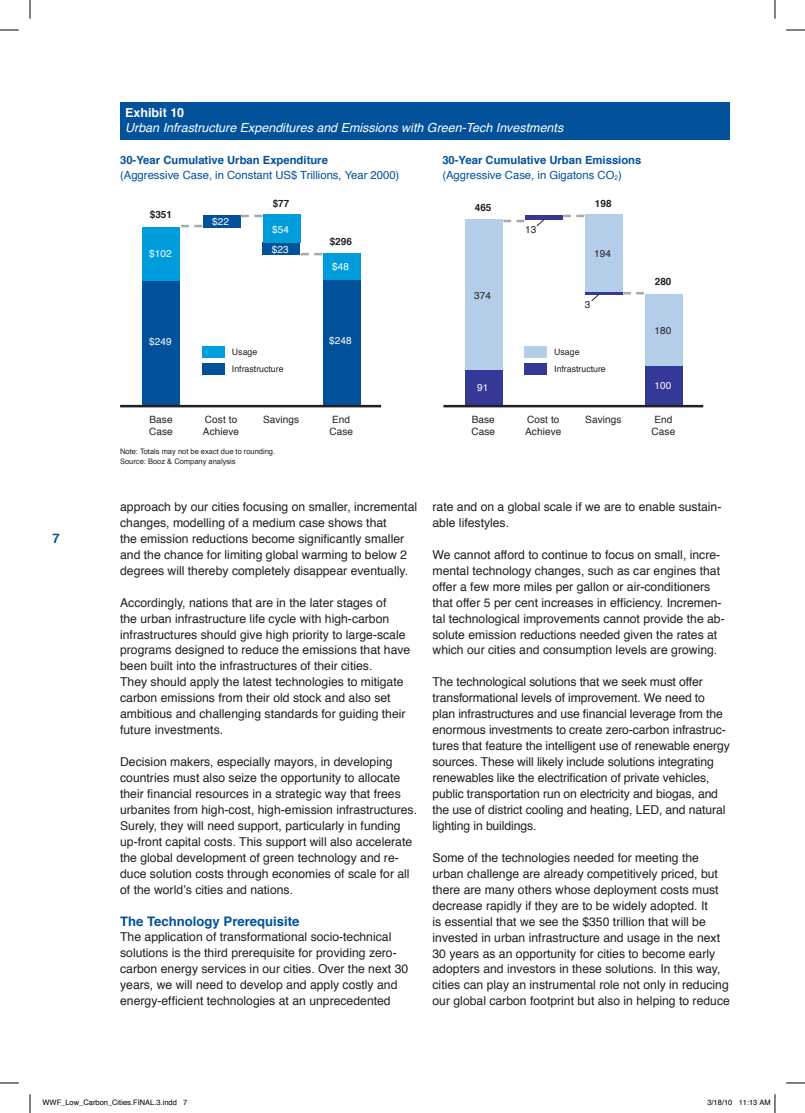
<style>
.page{position:relative;width:805px;height:1113px;background:#fff}
.page>*{position:absolute;margin:0;border:0;box-sizing:border-box;transform-origin:0 0}
._04_Subhead{font:700 13.12px "Helvetica";color:#01529b}
._06_Exhibit_titles{font:italic 12.5px "Helvetica";color:#fff}
._06_Exhibit_Number{font:700 12.5px "Helvetica";color:#fff}
._03_Text{font:12.25px/16px "Helvetica";color:#231f20}
._06_Exhibit_head_2nd{font:11.25px "Helvetica";color:#01529b}
._06_Exhibit_heads{font:700 11.25px "Helvetica";color:#01529b}
._06_Exhibit_text{font:10px/12.5px "Helvetica";letter-spacing:.01em;color:#231f20}
._06_Exhibit_text-2{font:10px "Helvetica";letter-spacing:.01em;color:#fff}
._06_Exhibit_text_bol{font:700 10px "Helvetica";color:#231f20}
._06_Exhibit_key{font:8.75px "Helvetica";color:#231f20}
._06_Exhibit_source{font:7.5px/10px "Helvetica";color:#231f20}
.t1{font:7.5px "Helvetica";color:#000}
</style>
<div class="page">
<div style="left:202px;top:363px;width:23px;height:11px;background:#01529b"></div>
<div style="left:202px;top:346px;width:23px;height:11px;background:#009ddc"></div>
<div style="left:143px;top:276px;width:37px;height:129px;background:#01529b"></div>
<div style="left:203px;top:215px;width:37px;height:12px;background:#01529b"></div>
<div style="left:262px;top:242px;width:38px;height:13px;background:#01529b"></div>
<div style="left:323px;top:274px;width:37px;height:131px;background:#01529b"></div>
<hr style="left:120px;top:405px;width:261px;height:2px;background:#231f20">
<div style="left:143px;top:227px;width:37px;height:53px;background:#009ddc"></div>
<div style="left:263px;top:215px;width:37px;height:28px;background:#009ddc"></div>
<div style="left:323px;top:253px;width:37px;height:26px;background:#009ddc"></div>
<svg style="left:181px;top:225px;width:21px;height:2px"></svg>
<svg style="left:240px;top:215px;width:22px;height:2px"></svg>
<svg style="left:300px;top:253px;width:22px;height:2px"></svg>
<div style="left:524px;top:363px;width:23px;height:11px;background:#343896"></div>
<div style="left:524px;top:346px;width:23px;height:11px;background:#b4ceea"></div>
<div style="left:464px;top:369px;width:38px;height:36px;background:#343896"></div>
<hr style="left:524px;top:215px;width:38px;height:4px;background:#343896">
<hr style="left:584px;top:292px;width:38px;height:2px;background:#343896">
<div style="left:644px;top:365px;width:38px;height:40px;background:#343896"></div>
<hr style="left:443px;top:405px;width:260px;height:2px;background:#231f20">
<div style="left:464px;top:220px;width:38px;height:150px;background:#b4ceea"></div>
<div style="left:584px;top:214px;width:38px;height:78px;background:#b4ceea"></div>
<div style="left:644px;top:294px;width:38px;height:72px;background:#b4ceea"></div>
<svg style="left:503px;top:220px;width:21px;height:2px"></svg>
<svg style="left:562px;top:215px;width:22px;height:2px"></svg>
<svg style="left:623px;top:292px;width:20px;height:2px"></svg>
<svg style="left:536px;top:219px;width:8px;height:7px"></svg>
<svg style="left:591px;top:294px;width:7px;height:7px"></svg>
<div style="left:120px;top:102px;width:609px;height:38px;background:#01529b"></div>
<svg style="left:0;top:29px;width:19px;height:2px"></svg>
<svg style="left:786px;top:29px;width:18px;height:2px"></svg>
<svg style="left:0;top:1082px;width:19px;height:1px"></svg>
<svg style="left:786px;top:1082px;width:18px;height:1px"></svg>
<svg style="left:29px;top:0;width:2px;height:19px"></svg>
<svg style="left:29px;top:1094px;width:2px;height:18px"></svg>
<svg style="left:774px;top:0;width:1px;height:19px"></svg>
<svg style="left:774px;top:1094px;width:1px;height:18px"></svg>
<p class="_06_Exhibit_Number" style="left:125px;top:102px;width:61px">Exhibit 10</p>
<p class="_06_Exhibit_titles" style="left:125px;top:118px;width:439px">Urban Infrastructure Expenditures and Emissions with Green-Tech Investments</p>
<p class="_04_Subhead" style="left:52px;top:527px;width:9px">7</p>
<p class="_06_Exhibit_heads" style="left:120px;top:151px;width:209px">30-Year Cumulative Urban Expenditure</p>
<p class="_06_Exhibit_head_2nd" style="left:120px;top:166px;width:280px">(Aggressive Case, in Constant US$ Trillions, Year 2000)</p>
<p class="_06_Exhibit_text_bol" style="left:150px;top:206px;width:24px">$351</p>
<p class="_06_Exhibit_text-2" style="left:149px;top:246px;width:24px">$102</p>
<p class="_06_Exhibit_text-2" style="left:149px;top:333px;width:24px">$249</p>
<p class="_06_Exhibit_text-2" style="left:212px;top:213px;width:18px">$22</p>
<p class="_06_Exhibit_text_bol" style="left:272px;top:195px;width:18px">$77</p>
<p class="_06_Exhibit_text-2" style="left:272px;top:221px;width:18px">$54</p>
<p class="_06_Exhibit_text-2" style="left:272px;top:241px;width:18px">$23</p>
<p class="_06_Exhibit_key" style="left:232px;top:345px;width:27px">Usage</p>
<p class="_06_Exhibit_key" style="left:232px;top:362px;width:53px">Infrastructure</p>
<p class="_06_Exhibit_text_bol" style="left:329px;top:233px;width:24px">$296</p>
<p class="_06_Exhibit_text-2" style="left:332px;top:258px;width:18px">$48</p>
<p class="_06_Exhibit_text-2" style="left:329px;top:332px;width:24px">$248</p>
<p class="_06_Exhibit_text" style="left:149px;top:413px;width:25px">Base<br>Case</p>
<p class="_06_Exhibit_text" style="left:203px;top:413px;width:38px">Cost to<br>Achieve</p>
<p class="_06_Exhibit_text" style="left:263px;top:413px;width:38px">Savings</p>
<p class="_06_Exhibit_text" style="left:329px;top:413px;width:25px">End<br>Case</p>
<p class="_06_Exhibit_source" style="left:120px;top:447px;width:156px">Note: Totals may not be exact due to rounding.<br>Source: Booz &amp; Company analysis</p>
<p class="_03_Text" style="left:120px;top:499px;width:298px">approach by our cities focusing on smaller, incremental changes, modelling of a medium case shows that<br>the emission reductions become significantly smaller and the chance for limiting global warming to below 2 degrees will thereby completely disappear eventually.</p>
<p class="_03_Text" style="left:120px;top:594px;width:291px">Accordingly, nations that are in the later stages of<br>the urban infrastructure life cycle with high-carbon infrastructures should give high priority to large-scale programs designed to reduce the emissions that have been built into the infrastructures of their cities.<br>They should apply the latest technologies to mitigate carbon emissions from their old stock and also set ambitious and challenging standards for guiding their future investments.</p>
<p class="_03_Text" style="left:120px;top:754px;width:298px">Decision makers, especially mayors, in developing countries must also seize the opportunity to allocate their financial resources in a strategic way that frees urbanites from high-cost, high-emission infrastructures.<br>Surely, they will need support, particularly in funding up-front capital costs. This support will also accelerate the global development of green technology and re&shy;duce solution costs through economies of scale for all of the world’s cities and nations.</p>
<p class="_04_Subhead" style="left:120px;top:910px;width:181px">The Technology Prerequisite</p>
<p class="_03_Text" style="left:120px;top:929px;width:289px">The application of transformational socio-technical solutions is the third prerequisite for providing zero&shy;carbon energy services in our cities. Over the next 30 years, we will need to develop and apply costly and energy-efficient technologies at an unprecedented</p>
<p class="_06_Exhibit_heads" style="left:442px;top:151px;width:200px">30-Year Cumulative Urban Emissions</p>
<p class="_06_Exhibit_head_2nd" style="left:442px;top:166px;width:181px">(Aggressive Case, in Gigatons CO<sub>2</sub>)</p>
<p class="_06_Exhibit_text_bol" style="left:474px;top:199px;width:18px">465</p>
<p class="_06_Exhibit_text_bol" style="left:594px;top:195px;width:18px">198</p>
<p class="_06_Exhibit_text" style="left:474px;top:289px;width:18px">374</p>
<p class="_06_Exhibit_text" style="left:525px;top:224px;width:13px">13</p>
<p class="_06_Exhibit_text" style="left:594px;top:247px;width:18px">194</p>
<p class="_06_Exhibit_text" style="left:584px;top:299px;width:7px">3</p>
<p class="_06_Exhibit_key" style="left:554px;top:345px;width:27px">Usage</p>
<p class="_06_Exhibit_key" style="left:554px;top:362px;width:53px">Infrastructure</p>
<p class="_06_Exhibit_text_bol" style="left:654px;top:273px;width:18px">280</p>
<p class="_06_Exhibit_text" style="left:654px;top:324px;width:18px">180</p>
<p class="_06_Exhibit_text-2" style="left:476px;top:380px;width:13px">91</p>
<p class="_06_Exhibit_text-2" style="left:654px;top:378px;width:18px">100</p>
<p class="_06_Exhibit_text" style="left:471px;top:413px;width:25px">Base<br>Case</p>
<p class="_06_Exhibit_text" style="left:525px;top:413px;width:38px">Cost to<br>Achieve</p>
<p class="_06_Exhibit_text" style="left:585px;top:413px;width:38px">Savings</p>
<p class="_06_Exhibit_text" style="left:651px;top:413px;width:25px">End<br>Case</p>
<p class="_03_Text" style="left:432px;top:499px;width:290px">rate and on a global scale if we are to enable sustain&shy;able lifestyles.</p>
<p class="_03_Text" style="left:432px;top:547px;width:293px">We cannot afford to continue to focus on small, incre&shy;mental technology changes, such as car engines that offer a few more miles per gallon or air-conditioners that offer 5 per cent increases in efficiency. Incremen&shy;tal technological improvements cannot provide the ab&shy;solute emission reductions needed given the rates at which our cities and consumption levels are growing.</p>
<p class="_03_Text" style="left:432px;top:674px;width:299px">The technological solutions that we seek must offer transformational levels of improvement. We need to plan infrastructures and use financial leverage from the enormous investments to create zero-carbon infrastruc&shy;tures that feature the intelligent use of renewable energy sources. These will likely include solutions integrating renewables like the electrification of private vehicles, public transportation run on electricity and biogas, and the use of district cooling and heating, LED, and natural lighting in buildings.</p>
<p class="_03_Text" style="left:432px;top:849px;width:299px">Some of the technologies needed for meeting the urban challenge are already competitively priced, but there are many others whose deployment costs must decrease rapidly if they are to be widely adopted. It<br>is essential that we see the $350 trillion that will be invested in urban infrastructure and usage in the next 30 years as an opportunity for cities to become early adopters and investors in these solutions. In this way, cities can play an instrumental role not only in reducing our global carbon footprint but also in helping to reduce</p>
<p class="t1" style="left:42px;top:1096px;width:146px">WWF_Low_Carbon_Cities.FINAL.3.indd 7</p>
<p class="t1" style="left:707px;top:1096px;width:65px">3/18/10 11:13 AM</p>
</div>
